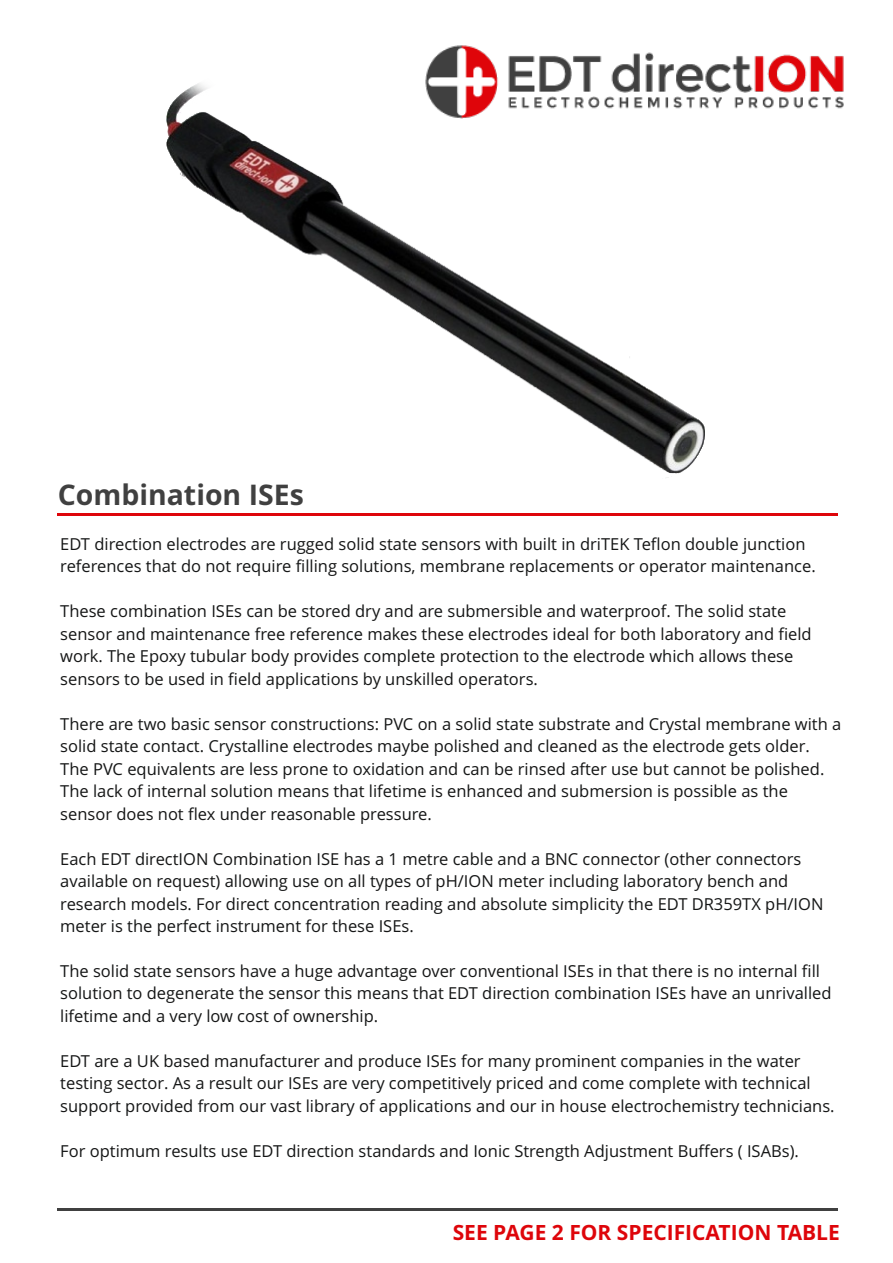
<style>
.page{position:relative;width:893px;height:1263px;background:#fff}
.page>*{position:absolute;margin:0;border:0;box-sizing:border-box;transform-origin:0 0}
.t1{font:700 28.5px "Open Sans";color:#404040}
.t2{font:700 21px "Open Sans";color:#de050a}
.t3{font:16.5px/22.5px "Open Sans";color:#151616}
</style>
<div class="page">
<img style="left:425px;top:45px;width:419px;height:64px">
<hr style="left:57px;top:513px;width:781px;height:2px;background:#de050a">
<hr style="left:57px;top:1208px;width:781px;height:3px;background:#404040">
<img style="left:166px;top:79px;width:539px;height:399px">
<img style="left:180px;top:112px;width:49px;height:41px">
<h1 class="t1" style="left:58px;top:483px;width:248px">Combination ISEs</h1>
<p class="t3" style="left:60px;top:534px;width:757px">EDT direction electrodes are rugged solid state sensors with built in driTEK Teflon double junction references that do not require filling solutions, membrane replacements or operator maintenance.</p>
<p class="t3" style="left:60px;top:602px;width:753px">These combination ISEs can be stored dry and are submersible and waterproof. The solid state sensor and maintenance free reference makes these electrodes ideal for both laboratory and field work. The Epoxy tubular body provides complete protection to the electrode which allows these sensors to be used in field applications by unskilled operators.</p>
<p class="t3" style="left:60px;top:714px;width:783px">There are two basic sensor constructions: PVC on a solid state substrate and Crystal membrane with a solid state contact. Crystalline electrodes maybe polished and cleaned as the electrode gets older.<br>The PVC equivalents are less prone to oxidation and can be rinsed after use but cannot be polished.<br>The lack of internal solution means that lifetime is enhanced and submersion is possible as the sensor does not flex under reasonable pressure.</p>
<p class="t3" style="left:60px;top:849px;width:765px">Each EDT directION Combination ISE has a 1 metre cable and a BNC connector (other connectors available on request) allowing use on all types of pH/ION meter including laboratory bench and research models. For direct concentration reading and absolute simplicity the EDT DR359TX pH/ION meter is the perfect instrument for these ISEs.</p>
<p class="t3" style="left:60px;top:961px;width:773px">The solid state sensors have a huge advantage over conventional ISEs in that there is no internal fill solution to degenerate the sensor this means that EDT direction combination ISEs have an unrivalled lifetime and a very low cost of ownership.</p>
<p class="t3" style="left:60px;top:1051px;width:776px">EDT are a UK based manufacturer and produce ISEs for many prominent companies in the water testing sector. As a result our ISEs are very competitively priced and come complete with technical support provided from our vast library of applications and our in house electrochemistry technicians.</p>
<p class="t3" style="left:60px;top:1141px;width:740px">For optimum results use EDT direction standards and Ionic Strength Adjustment Buffers ( ISABs).</p>
<p class="t2" style="left:453px;top:1224px;width:389px">SEE PAGE 2 FOR SPECIFICATION TABLE</p>
</div>
